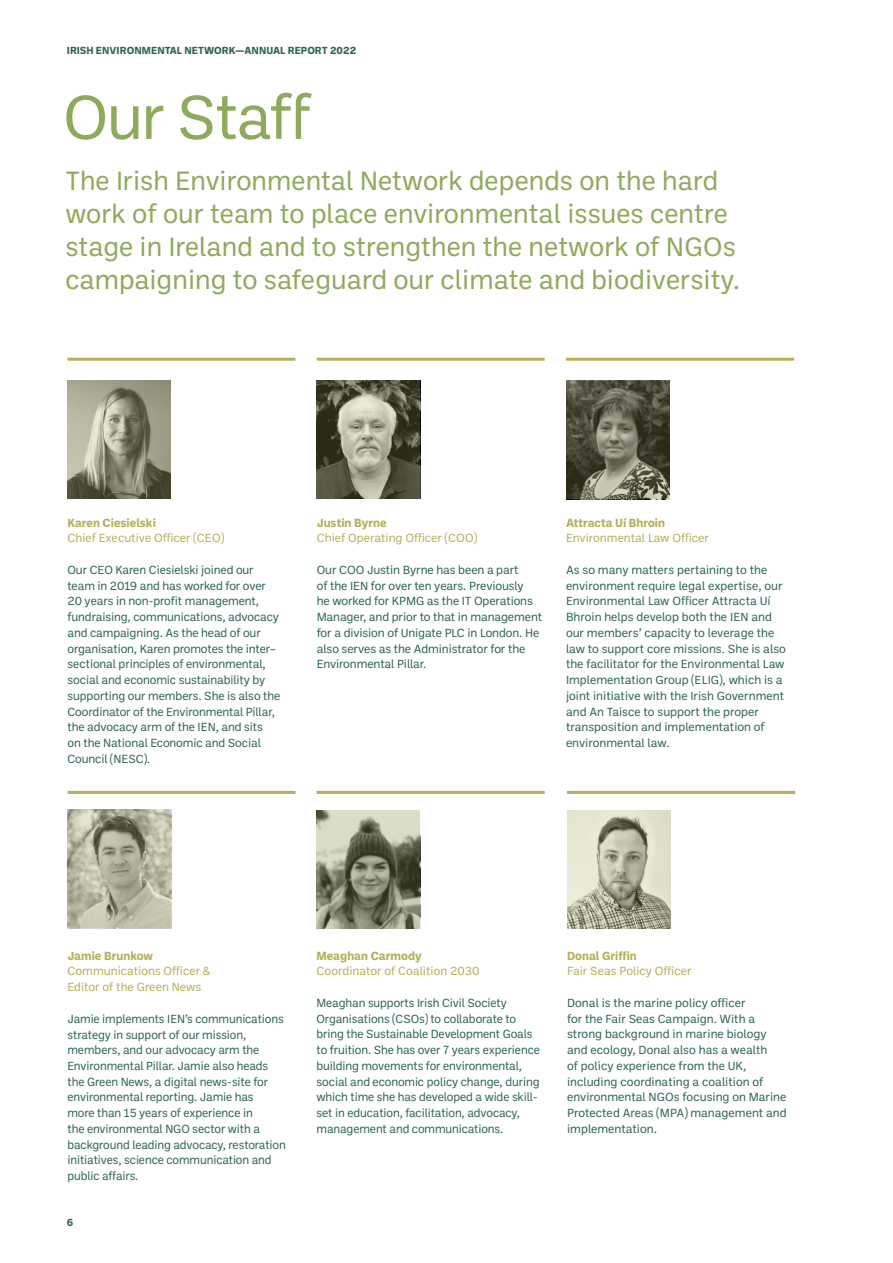
<style>
.page{position:relative;width:893px;height:1263px;background:#fff}
.page>*{position:absolute;margin:0;border:0;box-sizing:border-box;transform-origin:0 0}
.t1{font:63px "Ballinger";letter-spacing:-.025em;color:#8eab5d}
.t2{font:27px/33px "Ballinger";color:#8eab5d}
.t3{font:12px/15.8px "Ballinger";letter-spacing:-.01em;color:#2f674e}
.t4{font:12px/15.8px "Ballinger";color:#b4b05a}
.t5{font:700 12px "Ballinger";color:#b4b05a}
.t6{font:700 10.5px "Ballinger";color:#2f674e}
</style>
<div class="page">
<svg style="left:567px;top:810px;width:104px;height:118px;background:#c0bfaa"></svg>
<svg style="left:67px;top:810px;width:104px;height:118px;background:#b1b09b"></svg>
<svg style="left:317px;top:810px;width:103px;height:118px;background:#8a8f78"></svg>
<svg style="left:68px;top:381px;width:103px;height:118px;background:#91907b"></svg>
<svg style="left:566px;top:381px;width:103px;height:118px;background:#62604e"></svg>
<svg style="left:317px;top:381px;width:103px;height:118px;background:#73725d"></svg>
<hr style="left:68px;top:791px;width:227px;height:3px;background:#b4b05a">
<hr style="left:567px;top:791px;width:228px;height:3px;background:#b4b05a">
<hr style="left:317px;top:791px;width:228px;height:3px;background:#b4b05a">
<hr style="left:68px;top:358px;width:227px;height:3px;background:#b4b05a">
<hr style="left:317px;top:358px;width:228px;height:3px;background:#b4b05a">
<hr style="left:566px;top:358px;width:228px;height:3px;background:#b4b05a">
<p class="t6" style="left:67px;top:43px;width:291px">IRISH ENVIRONMENTAL NETWORK—ANNUAL REPORT 2022</p>
<h1 class="t1" style="left:63px;top:75px;width:250px">Our Staff</h1>
<h2 class="t2" style="left:65px;top:163px;width:676px">The Irish Environmental Network depends on the hard work of our team to place environmental issues centre stage in Ireland and to strengthen the network of NGOs campaigning to safeguard our climate and biodiversity.</h2>
<p class="t5" style="left:68px;top:514px;width:90px">Karen Ciesielski</p>
<p class="t4" style="left:68px;top:530px;width:158px">Chief Executive Officer (CEO)</p>
<p class="t3" style="left:68px;top:561px;width:214px">Our CEO Karen Ciesielski joined our team in 2019 and has worked for over 20 years in non-profit management, fundraising, communications, advocacy and campaigning. As the head of our organisation, Karen promotes the inter– sectional principles of environmental, social and economic sustainability by supporting our members. She is also the Coordinator of the Environmental Pillar, the advocacy arm of the IEN, and sits<br>on the National Economic and Social Council (NESC).</p>
<p class="t5" style="left:317px;top:514px;width:71px">Justin Byrne</p>
<p class="t4" style="left:317px;top:530px;width:162px">Chief Operating Officer (COO)</p>
<p class="t3" style="left:317px;top:561px;width:227px">Our COO Justin Byrne has been a part<br>of the IEN for over ten years. Previously<br>he worked for KPMG as the IT Operations Manager, and prior to that in management for a division of Unigate PLC in London. He also serves as the Administrator for the Environmental Pillar.</p>
<p class="t5" style="left:566px;top:514px;width:101px">Attracta Uí Bhroin</p>
<p class="t4" style="left:566px;top:530px;width:145px">Environmental Law Officer</p>
<p class="t3" style="left:566px;top:561px;width:222px">As so many matters pertaining to the environment require legal expertise, our Environmental Law Officer Attracta Uí Bhroin helps develop both the IEN and our members’ capacity to leverage the law to support core missions. She is also the facilitator for the Environmental Law Implementation Group (ELIG), which is a joint initiative with the Irish Government and An Taisce to support the proper transposition and implementation of environmental law.</p>
<p class="t5" style="left:68px;top:947px;width:87px">Jamie Brunkow</p>
<p class="t4" style="left:68px;top:963px;width:145px">Communications Officer &amp;<br>Editor of the Green News</p>
<p class="t3" style="left:68px;top:1010px;width:220px">Jamie implements IEN’s communications strategy in support of our mission, members, and our advocacy arm the Environmental Pillar. Jamie also heads the Green News, a digital news-site for environmental reporting. Jamie has<br>more than 15 years of experience in<br>the environmental NGO sector with a background leading advocacy, restoration initiatives, science communication and public affairs.</p>
<p class="t6" style="left:67px;top:1215px;width:8px">6</p>
<p class="t5" style="left:317px;top:947px;width:107px">Meaghan Carmody</p>
<p class="t4" style="left:317px;top:963px;width:164px">Coordinator of Coalition 2030</p>
<p class="t3" style="left:317px;top:994px;width:225px">Meaghan supports Irish Civil Society Organisations (CSOs) to collaborate to bring the Sustainable Development Goals to fruition. She has over 7 years experience building movements for environmental, social and economic policy change, during which time she has developed a wide skill&shy;set in education, facilitation, advocacy, management and communications.</p>
<p class="t5" style="left:567px;top:947px;width:71px">Donal Griffin</p>
<p class="t4" style="left:567px;top:963px;width:126px">Fair Seas Policy Officer</p>
<p class="t3" style="left:567px;top:994px;width:221px">Donal is the marine policy officer<br>for the Fair Seas Campaign. With a strong background in marine biology and ecology, Donal also has a wealth<br>of policy experience from the UK, including coordinating a coalition of environmental NGOs focusing on Marine Protected Areas (MPA) management and implementation.</p>
</div>
